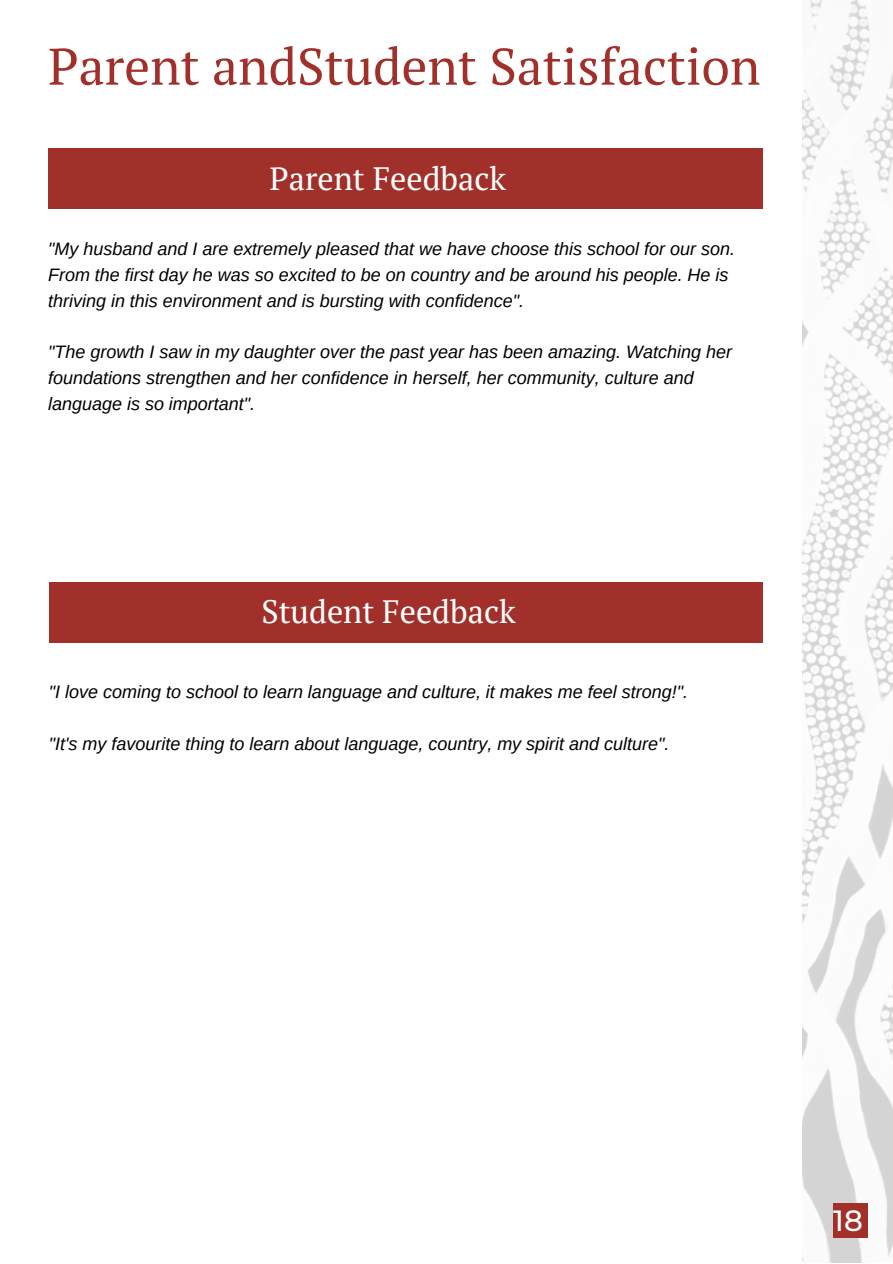
<style>
.page{position:relative;width:893px;height:1264px;background:#fff}
.page>*{position:absolute;margin:0;border:0;box-sizing:border-box;transform-origin:0 0}
.t1{font:51.3px "PT Serif";color:#a1302a}
.t2{font:32.25px "PT Serif";color:#fff}
.t3{font:500 29.25px "Montserrat";color:#fff}
.t4{font:italic 18px/25.8px "Arimo";color:#000}
</style>
<div class="page">
<div style="left:48px;top:148px;width:714px;height:61px;background:#a1302a"></div>
<img style="left:802px;top:0;width:90px;height:1262px">
<div style="left:49px;top:582px;width:713px;height:60px;background:#a1302a"></div>
<div style="left:833px;top:1203px;width:34px;height:34px;background:#a1302a"></div>
<p class="t1" style="left:48px;top:31px;width:713px">Parent andStudent Satisfaction</p>
<p class="t2" style="left:269px;top:156px;width:238px">Parent Feedback</p>
<p class="t4" style="left:48px;top:236px;width:688px">"My husband and I are extremely pleased that we have choose this school for our son.<br>From the first day he was so excited to be on country and be around his people. He is thriving in this environment and is bursting with confidence".</p>
<p class="t4" style="left:48px;top:339px;width:685px">"The growth I saw in my daughter over the past year has been amazing. Watching her foundations strengthen and her confidence in herself, her community, culture and language is so important".</p>
<p class="t2" style="left:261px;top:589px;width:256px">Student Feedback</p>
<p class="t4" style="left:49px;top:679px;width:641px">"I love coming to school to learn language and culture, it makes me feel strong!".</p>
<p class="t4" style="left:49px;top:731px;width:622px">"It's my favourite thing to learn about language, country, my spirit and culture".</p>
<p class="t3" style="left:833px;top:1202px;width:31px">18</p>
</div>
